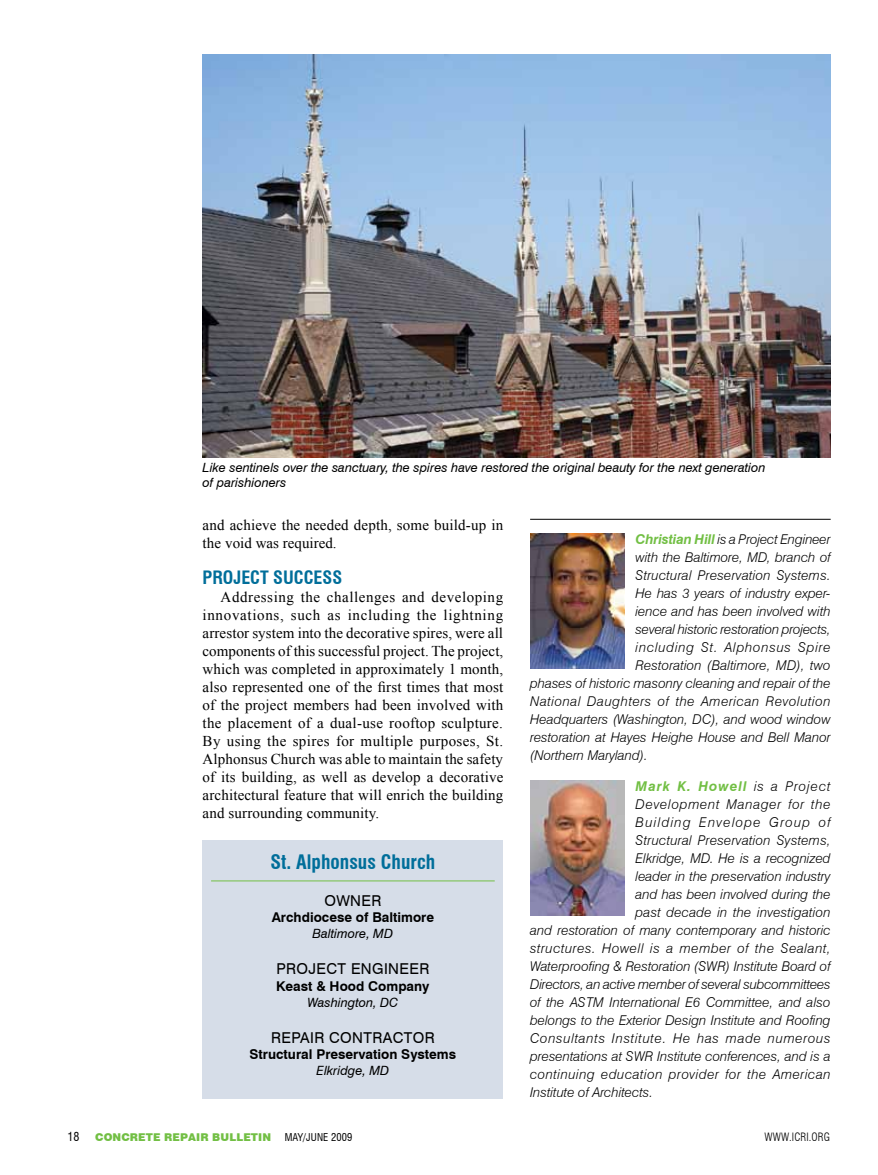
<style>
.page{position:relative;width:878px;height:1175px;background:#fff}
.page>*{position:absolute;margin:0;border:0;box-sizing:border-box;transform-origin:0 0}
.t1{font:700 condensed 19.5px "Swiss 721 BT";color:#006e9a}
.t2{font:700 condensed 18px "Swiss 721 BT";color:#006e9a}
.t3{font:15px/18px "Times New Roman";letter-spacing:.01em;color:#000}
.t4{font:15px "Swiss 721 BT";letter-spacing:.025em;color:#000}
.t5{font:italic 300 13.5px "Swiss 721 BT";color:#000}
.t6{font:italic 300 13.5px "Swiss 721 BT";letter-spacing:.04em;color:#000}
.t7{font:700 13.5px "Swiss 721 BT";color:#000}
.t8{font:italic 300 13.5px "Swiss 721 BT";letter-spacing:.02em;color:#000}
.t9{font:italic 300 13.5px "Swiss 721 BT";letter-spacing:.055em;color:#000}
.t10{font:italic 300 13.5px "Swiss 721 BT";letter-spacing:.035em;color:#000}
.t11{font:italic 300 13.5px "Swiss 721 BT";letter-spacing:.05em;color:#000}
.t12{font:italic 300 13.5px "Swiss 721 BT";letter-spacing:.09em;color:#000}
.t13{font:italic 700 13.5px "Swiss 721 BT";letter-spacing:.07em;color:#72bf44}
.t14{font:italic 12.75px/15.3px "Swiss 721 BT";color:#000}
.t15{font:condensed 12px "Swiss 721 BT";color:#000}
.t16{font:300 condensed 11.25px "Swiss 721 BT";letter-spacing:.01em;color:#000}
.t17{font:900 10.8px "Swiss 721 BT";letter-spacing:.01em;color:#72bf44}
.t18{font:condensed 10.5px "Swiss 721 BT";letter-spacing:.01em;color:#000}
.s1{font-weight:700;color:#72bf44}
.s2{font-weight:300;color:#000}
</style>
<div class="page">
<div style="left:202px;top:840px;width:301px;height:258px;background:#d6dde8"></div>
<hr style="left:211px;top:880px;width:283px;height:1px;background:#72bf44">
<hr style="left:530px;top:519px;width:300px;height:1px;background:#000">
<img style="left:530px;top:533px;width:94px;height:135px">
<img style="left:530px;top:780px;width:95px;height:135px">
<img style="left:203px;top:54px;width:627px;height:403px">
<p class="t14" style="left:202px;top:459px;width:564px">Like sentinels over the sanctuary, the spires have restored the original beauty for the next generation of parishioners</p>
<p class="t3" style="left:202px;top:516px;width:302px">and achieve the needed depth, some build-up in the void was required.</p>
<h2 class="t2" style="left:202px;top:567px;width:141px">PROJECT SUCCESS</h2>
<p class="t3" style="left:202px;top:588px;width:302px;text-align:justify;text-indent:18px">Addressing the challenges and developing innovations, such as including the lightning arrestor system into the decorative spires, were all components of this successful project. The project, which was completed in approximately 1 month, also represented one of the first times that most of the project members had been involved with the placement of a dual-use rooftop sculpture.<br>By using the spires for multiple purposes, St.<br>Alphonsus Church was able to maintain the safety of its building, as well as develop a decorative architectural feature that will enrich the building and surrounding community.</p>
<h1 class="t1" style="left:270px;top:849px;width:166px">ST. ALPHONSUS CHURCH</h1>
<p class="t4" style="left:324px;top:891px;width:59px">OWNER</p>
<p class="t7" style="left:272px;top:909px;width:164px">Archdiocese of Baltimore</p>
<p class="t14" style="left:312px;top:926px;width:82px">Baltimore, MD</p>
<p class="t4" style="left:276px;top:959px;width:154px">PROJECT ENGINEER</p>
<p class="t7" style="left:276px;top:977px;width:155px">Keast &amp; Hood Company</p>
<p class="t14" style="left:307px;top:994px;width:92px">Washington, DC</p>
<p class="t4" style="left:271px;top:1028px;width:165px">REPAIR CO NTRACTOR</p>
<p class="t7" style="left:250px;top:1046px;width:208px">Structural Preservation Systems</p>
<p class="t14" style="left:316px;top:1062px;width:74px">Elkridge, MD</p>
<p class="t5" style="left:635px;top:530px;width:196px"><span class="s1">Christian Hill</span> is a Project Engineer</p>
<p class="t5" style="left:635px;top:548px;width:197px">with the Baltimore, MD, branch of</p>
<p class="t8" style="left:635px;top:566px;width:197px">Structural Preservation Systems.</p>
<p class="t5" style="left:635px;top:584px;width:197px">He has 3 years of industry exper-</p>
<p class="t5" style="left:635px;top:602px;width:197px">ience and has been involved with</p>
<p class="t5" style="left:635px;top:620px;width:197px">several historic restoration projects,</p>
<p class="t9" style="left:635px;top:638px;width:197px">including St. Alphonsus Spire</p>
<p class="t5" style="left:635px;top:656px;width:197px">Restoration (Baltimore, MD), two</p>
<p class="t5" style="left:530px;top:674px;width:302px">phases of historic masonry cleaning and repair of the</p>
<p class="t6" style="left:530px;top:692px;width:302px">National Daughters of the American Revolution</p>
<p class="t5" style="left:530px;top:710px;width:302px">Headquarters (Washington, DC), and wood window</p>
<p class="t5" style="left:530px;top:728px;width:302px">restoration at Hayes Heighe House and Bell Manor</p>
<p class="t5" style="left:530px;top:746px;width:119px">(Northern Maryland).</p>
<p class="t13" style="left:635px;top:778px;width:196px">Mark K. Howell <span class="s2">is a Project</span></p>
<p class="t9" style="left:635px;top:796px;width:196px">Development Manager for the</p>
<p class="t12" style="left:635px;top:814px;width:196px">Building Envelope Group of</p>
<p class="t8" style="left:635px;top:832px;width:196px">Structural Preservation Systems,</p>
<p class="t5" style="left:635px;top:850px;width:196px">Elkridge, MD. He is a recognized</p>
<p class="t5" style="left:635px;top:868px;width:196px">leader in the preservation industry</p>
<p class="t5" style="left:635px;top:886px;width:196px">and has been involved during the</p>
<p class="t5" style="left:635px;top:904px;width:196px">past decade in the investigation</p>
<p class="t5" style="left:530px;top:922px;width:302px">and restoration of many contemporary and historic</p>
<p class="t6" style="left:530px;top:940px;width:302px">structures. Howell is a member of the Sealant,</p>
<p class="t5" style="left:530px;top:958px;width:302px">Waterproofing &amp; Restoration (SWR) Institute Board of</p>
<p class="t5" style="left:530px;top:976px;width:302px">Directors, an active member of several subcommittees</p>
<p class="t5" style="left:530px;top:994px;width:302px">of the ASTM International E6 Committee, and also</p>
<p class="t5" style="left:530px;top:1012px;width:302px">belongs to the Exterior Design Institute and Roofing</p>
<p class="t11" style="left:530px;top:1030px;width:302px">Consultants Institute. He has made numerous</p>
<p class="t5" style="left:530px;top:1048px;width:302px">presentations at SWR Institute conferences, and is a</p>
<p class="t10" style="left:530px;top:1066px;width:302px">continuing education provider for the American</p>
<p class="t5" style="left:530px;top:1084px;width:124px">Institute of Architects.</p>
<p class="t15" style="left:68px;top:1129px;width:13px">18</p>
<p class="t17" style="left:95px;top:1130px;width:177px">CONCRETE REPAIR BULLETIN</p>
<p class="t18" style="left:285px;top:1130px;width:69px">MAY/JUNE 2009</p>
<p class="t16" style="left:764px;top:1130px;width:67px">WWW.ICRI.ORG</p>
</div>
